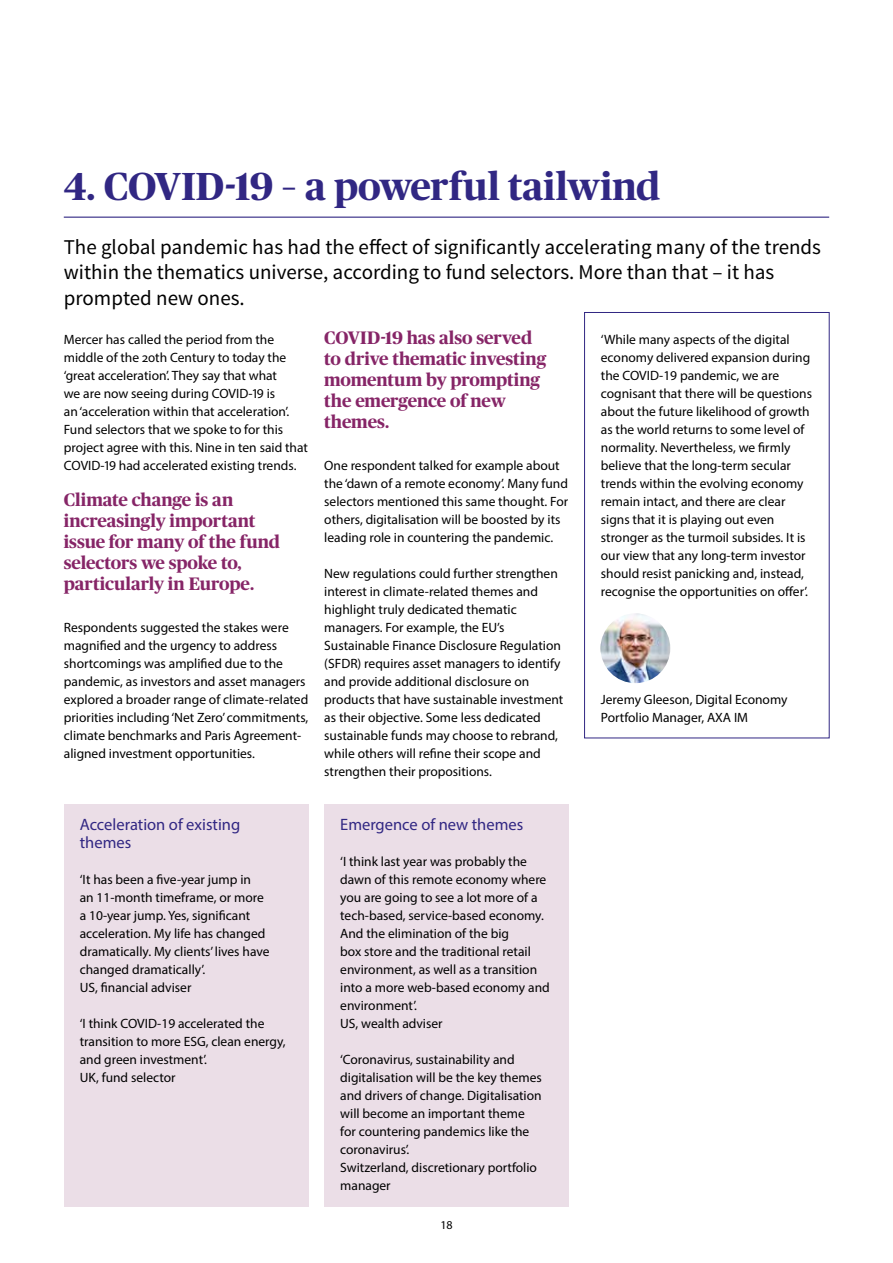
<style>
.page{position:relative;width:893px;height:1263px;background:#fff}
.page>*{position:absolute;margin:0;border:0;box-sizing:border-box;transform-origin:0 0}
.t1{font:700 39px "Publico Headline";letter-spacing:.005em;color:#312783}
.t2{font:21px/25.5px "Source Sans Pro";color:#000}
.t3{font:700 18px/21px "Publico Headline";letter-spacing:-.01em;color:#862567}
.t4{font:16.5px/18px "Myriad Pro";color:#312783}
.t5{font:13.5px/18px "Myriad Pro";color:#000}
.t6{font:12px "Myriad Pro";color:#000}
</style>
<div class="page">
<hr style="left:64px;top:217px;width:765px;height:1px;background:#312783">
<div style="left:64px;top:804px;width:244px;height:64px;background:#ebdee7"></div>
<div style="left:64px;top:858px;width:244px;height:134px;background:#ebdee7"></div>
<div style="left:64px;top:966px;width:244px;height:43px;background:#ebdee7"></div>
<div style="left:64px;top:1002px;width:244px;height:80px;background:#ebdee7"></div>
<div style="left:64px;top:1056px;width:244px;height:79px;background:#ebdee7"></div>
<div style="left:64px;top:1128px;width:244px;height:43px;background:#ebdee7"></div>
<div style="left:64px;top:1164px;width:244px;height:43px;background:#ebdee7"></div>
<div style="left:324px;top:804px;width:245px;height:46px;background:#ebdee7"></div>
<div style="left:324px;top:840px;width:245px;height:188px;background:#ebdee7"></div>
<div style="left:324px;top:1002px;width:245px;height:43px;background:#ebdee7"></div>
<div style="left:324px;top:1038px;width:245px;height:134px;background:#ebdee7"></div>
<div style="left:324px;top:1146px;width:245px;height:61px;background:#ebdee7"></div>
<div style="left:584px;top:312px;width:246px;height:426px;border:1px solid #312783"></div>
<img style="left:600px;top:613px;width:70px;height:70px;border-radius:35px">
<h1 class="t1" style="left:64px;top:158px;width:598px">4. COVID-19 – a powerful tailwind</h1>
<h2 class="t2" style="left:64px;top:234px;width:759px">The global pandemic has had the effect of significantly accelerating many of the trends within the thematics universe, according to fund selectors. More than that – it has prompted new ones.</h2>
<p class="t5" style="left:601px;top:330px;width:213px">‘While many aspects of the digital economy delivered expansion during the COVID-19 pandemic, we are cognisant that there will be questions about the future likelihood of growth as the world returns to some level of normality. Nevertheless, we firmly believe that the long-term secular trends within the evolving economy remain intact, and there are clear signs that it is playing out even stronger as the turmoil subsides. It is our view that any long-term investor should resist panicking and, instead, recognise the opportunities on offer’.</p>
<h3 class="t3" style="left:324px;top:326px;width:223px">COVID-19 has also served to drive thematic investing momentum by prompting the emergence of new themes.</h3>
<p class="t5" style="left:324px;top:456px;width:245px">One respondent talked for example about the ‘dawn of a remote economy’. Many fund selectors mentioned this same thought. For others, digitalisation will be boosted by its leading role in countering the pandemic.</p>
<p class="t5" style="left:324px;top:564px;width:241px">New regulations could further strengthen interest in climate-related themes and highlight truly dedicated thematic managers. For example, the EU’s Sustainable Finance Disclosure Regulation (SFDR) requires asset managers to identify and provide additional disclosure on products that have sustainable investment as their objective. Some less dedicated sustainable funds may choose to rebrand, while others will refine their scope and strengthen their propositions.</p>
<p class="t4" style="left:340px;top:815px;width:185px">Emergence of new themes</p>
<p class="t5" style="left:340px;top:852px;width:211px">‘I think last year was probably the dawn of this remote economy where you are going to see a lot more of a tech-based, service-based economy.<br>And the elimination of the big<br>box store and the traditional retail environment, as well as a transition into a more web-based economy and environment’.<br>US, wealth adviser</p>
<p class="t5" style="left:340px;top:1050px;width:203px">‘Coronavirus, sustainability and digitalisation will be the key themes and drivers of change. Digitalisation will become an important theme for countering pandemics like the coronavirus’.<br>Switzerland, discretionary portfolio manager</p>
<p class="t5" style="left:64px;top:330px;width:246px">Mercer has called the period from the middle of the 20th Century to today the ‘great acceleration’. They say that what<br>we are now seeing during COVID-19 is<br>an ‘acceleration within that acceleration’.<br>Fund selectors that we spoke to for this project agree with this. Nine in ten said that COVID-19 had accelerated existing trends.</p>
<h3 class="t3" style="left:64px;top:488px;width:218px">Climate change is an increasingly important issue for many of the fund selectors we spoke to, particularly in Europe.</h3>
<p class="t5" style="left:64px;top:618px;width:246px">Respondents suggested the stakes were magnified and the urgency to address shortcomings was amplified due to the pandemic, as investors and asset managers explored a broader range of climate-related priorities including ‘Net Zero’ commitments, climate benchmarks and Paris Agreement&shy;aligned investment opportunities.</p>
<p class="t5" style="left:601px;top:690px;width:188px">Jeremy Gleeson, Digital Economy<br>Portfolio Manager, AXA IM</p>
<p class="t4" style="left:80px;top:815px;width:162px">Acceleration of existing themes</p>
<p class="t5" style="left:80px;top:870px;width:191px">‘It has been a five-year jump in<br>an 11-month timeframe, or more a 10-year jump. Yes, significant acceleration. My life has changed dramatically. My clients’ lives have changed dramatically’.<br>US, financial adviser</p>
<p class="t5" style="left:80px;top:1014px;width:207px">‘I think COVID-19 accelerated the transition to more ESG, clean energy, and green investment’.<br>UK, fund selector</p>
<p class="t6" style="left:440px;top:1218px;width:14px">18</p>
</div>
